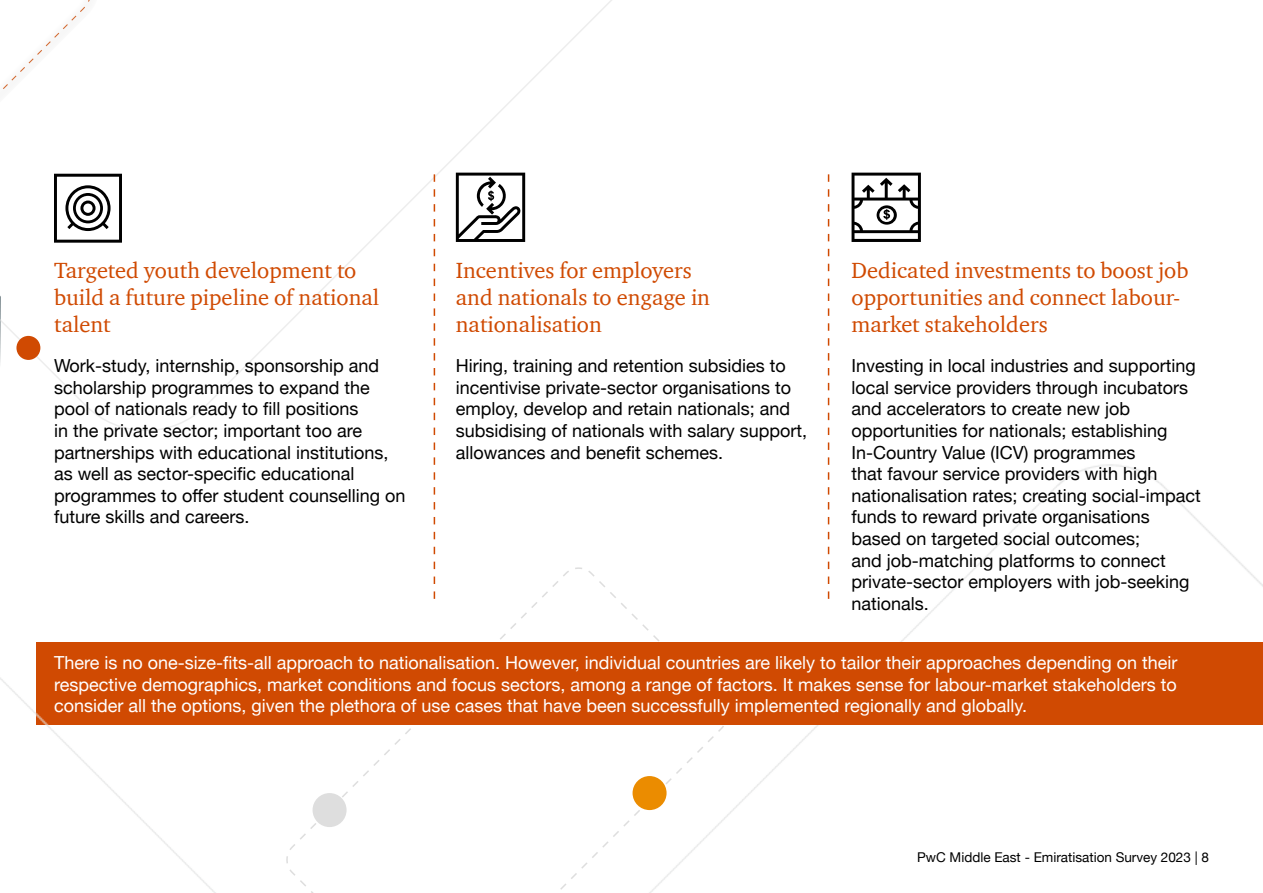
<style>
.page{position:relative;width:1263px;height:893px;background:#fff}
.page>*{position:absolute;margin:0;border:0;box-sizing:border-box;transform-origin:0 0}
.Paragraph_Style_1{font:22.5px/27px "ITC Charter Com";color:#d04a02}
.Paragraph_Style_1-2{font:18px/21.6px "Helvetica Neue";color:#000}
.Paragraph_Style_1-3{font:18px/21.6px "Helvetica Neue";color:#fff;text-align:justify}
.Paragraph_Style_1-4{font:13.5px "Helvetica Neue";color:#000}
</style>
<div class="page">
<img style="left:546px;top:172px;width:717px;height:721px">
<div style="left:36px;top:642px;width:1227px;height:82px;background:#d04a02"></div>
<svg style="left:122px;top:0;width:526px;height:433px"></svg>
<svg style="left:434px;top:174px;width:1px;height:425px"></svg>
<svg style="left:828px;top:174px;width:1px;height:425px"></svg>
<svg style="left:0;top:0;width:122px;height:428px"></svg>
<svg style="left:456px;top:173px;width:69px;height:69px"></svg>
<svg style="left:851px;top:173px;width:70px;height:69px"></svg>
<div style="left:632px;top:776px;width:34px;height:34px;background:#eb8c00;border-radius:50%"></div>
<div style="left:313px;top:793px;width:34px;height:34px;background:#dedede;border-radius:50%"></div>
<p class="Paragraph_Style_1" style="left:54px;top:256px;width:327px">Targeted youth development to build a future pipeline of national talent</p>
<p class="Paragraph_Style_1" style="left:456px;top:256px;width:256px">Incentives for employers and nationals to engage in nationalisation</p>
<p class="Paragraph_Style_1" style="left:851px;top:256px;width:338px">Dedicated investments to boost job opportunities and connect labour&shy;market stakeholders</p>
<p class="Paragraph_Style_1-2" style="left:54px;top:356px;width:353px">Work-study, internship, sponsorship and scholarship programmes to expand the pool of nationals ready to fill positions<br>in the private sector; important too are partnerships with educational institutions, as well as sector-specific educational programmes to offer student counselling on future skills and careers.</p>
<p class="Paragraph_Style_1-2" style="left:456px;top:356px;width:353px">Hiring, training and retention subsidies to incentivise private-sector organisations to employ, develop and retain nationals; and subsidising of nationals with salary support, allowances and benefit schemes.</p>
<p class="Paragraph_Style_1-2" style="left:851px;top:356px;width:351px">Investing in local industries and supporting local service providers through incubators and accelerators to create new job opportunities for nationals; establishing In-Country Value (ICV) programmes<br>that favour service providers with high nationalisation rates; creating social-impact funds to reward private organisations based on targeted social outcomes;<br>and job-matching platforms to connect private-sector employers with job-seeking nationals.</p>
<p class="Paragraph_Style_1-3" style="left:54px;top:653px;width:1125px">There is no one-size-fits-all approach to nationalisation. However, individual countries are likely to tailor their approaches depending on their respective demographics, market conditions and focus sectors, among a range of factors. It makes sense for labour-market stakeholders to consider all the options, given the plethora of use cases that have been successfully implemented regionally and globally.</p>
<p class="Paragraph_Style_1-4" style="left:917px;top:848px;width:293px">PwC Middle East - Emiratisation Survey 2023 | 8</p>
</div>
